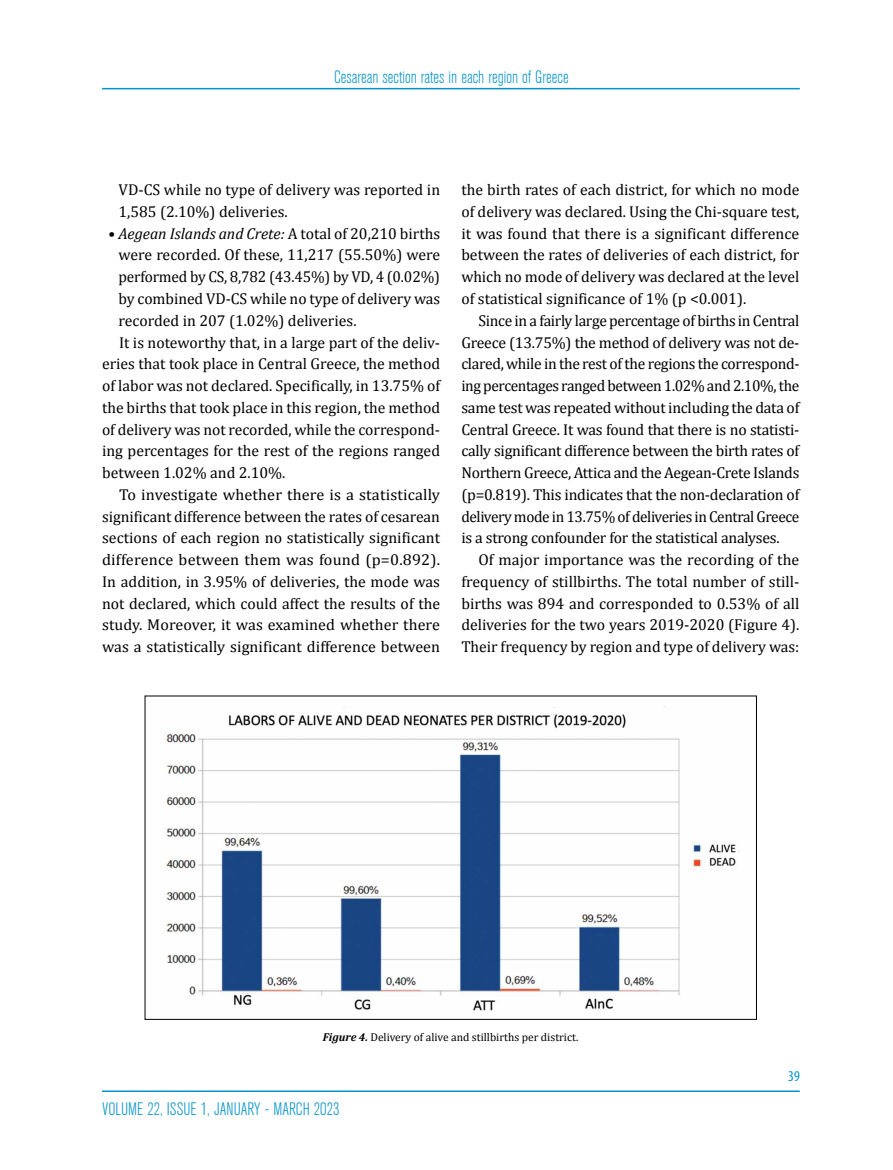
<style>
.page{position:relative;width:893px;height:1170px;background:#fff}
.page>*{position:absolute;margin:0;border:0;box-sizing:border-box;transform-origin:0 0}
.t1{font:300 condensed 18px "PF Akzidenz";color:#0092c8}
.t2{font:15.75px/21.8px "Cambria";color:#000;text-align:justify}
.t3{font:italic 15.75px "Cambria";color:#000}
.t4{font:condensed 15px "Myriad Pro";color:#0092c8}
.t5{font:11.4px "Cambria";color:#000}
.s1{font-style:normal}
.s2{font-weight:700;font-style:italic}
</style>
<div class="page">
<hr style="left:102px;top:1090px;width:698px;height:1px;background:#0092c8">
<hr style="left:102px;top:88px;width:698px;height:1px;background:#0092c8">
<img style="left:165px;top:706px;width:574px;height:305px">
<p class="t1" style="left:334px;top:67px;width:236px">Cesarean section rates in each region of Greece</p>
<p class="t2" style="left:119px;top:179px;width:323px">VD-CS while no type of delivery was reported in<br>1,585 (2.10%) deliveries.</p>
<p class="t3" style="left:108px;top:222px;width:334px">• Aegean Islands and Crete: <span class="s1">A total of 20,210 births</span></p>
<p class="t2" style="left:119px;top:244px;width:323px">were recorded. Of these, 11,217 (55.50%) were</p>
<p class="t2" style="left:119px;top:266px;width:323px">performed by CS, 8,782 (43.45%) by VD, 4 (0.02%)</p>
<p class="t2" style="left:119px;top:288px;width:323px">by combined VD-CS while no type of delivery was</p>
<p class="t2" style="left:119px;top:309px;width:239px">recorded in 207 (1.02%) deliveries.</p>
<p class="t2" style="left:119px;top:331px;width:323px">It is noteworthy that, in a large part of the deliv-</p>
<p class="t2" style="left:102px;top:353px;width:340px">eries that took place in Central Greece, the method</p>
<p class="t2" style="left:102px;top:375px;width:340px">of labor was not declared. Specifically, in 13.75% of</p>
<p class="t2" style="left:102px;top:396px;width:339px">the births that took place in this region, the method</p>
<p class="t2" style="left:102px;top:418px;width:340px">of delivery was not recorded, while the correspond-</p>
<p class="t2" style="left:102px;top:440px;width:339px">ing percentages for the rest of the regions ranged</p>
<p class="t2" style="left:102px;top:462px;width:185px">between 1.02% and 2.10%.</p>
<p class="t2" style="left:119px;top:483px;width:323px">To investigate whether there is a statistically</p>
<p class="t2" style="left:102px;top:505px;width:339px">significant difference between the rates of cesarean</p>
<p class="t2" style="left:102px;top:527px;width:339px">sections of each region no statistically significant</p>
<p class="t2" style="left:102px;top:549px;width:340px">difference between them was found (p=0.892).</p>
<p class="t2" style="left:102px;top:570px;width:340px">In addition, in 3.95% of deliveries, the mode was</p>
<p class="t2" style="left:102px;top:592px;width:340px">not declared, which could affect the results of the</p>
<p class="t2" style="left:102px;top:614px;width:339px">study. Moreover, it was examined whether there</p>
<p class="t2" style="left:102px;top:636px;width:340px">was a statistically significant difference between</p>
<p class="t2" style="left:461px;top:179px;width:340px">the birth rates of each district, for which no mode of delivery was declared. Using the Chi-square test, it was found that there is a significant difference between the rates of deliveries of each district, for which no mode of delivery was declared at the level of statistical significance of 1% (p &lt;0.001).</p>
<p class="t2" style="left:461px;top:309px;width:340px;text-indent:17px">Since in a fairly large percentage of births in Central Greece (13.75%) the method of delivery was not de&shy;clared, while in the rest of the regions the correspond&shy;ing percentages ranged between 1.02% and 2.10%, the same test was repeated without including the data of Central Greece. It was found that there is no statisti&shy;cally significant difference between the birth rates of Northern Greece, Attica and the Aegean-Crete Islands (p=0.819). This indicates that the non-declaration of delivery mode in 13.75% of deliveries in Central Greece is a strong confounder for the statistical analyses.</p>
<p class="t2" style="left:461px;top:549px;width:340px;text-indent:17px">Of major importance was the recording of the frequency of stillbirths. The total number of still&shy;births was 894 and corresponded to 0.53% of all deliveries for the two years 2019-2020 (Figure 4).<br>Their frequency by region and type of delivery was:</p>
<p class="t5" style="left:323px;top:1030px;width:257px"><span class="s2">Figure 4.</span> Delivery of alive and stillbirths per district.</p>
<p class="t1" style="left:102px;top:1098px;width:239px">volume 22, issue 1, january - MARCH 2023</p>
<p class="t4" style="left:788px;top:1066px;width:13px">39</p>
</div>
